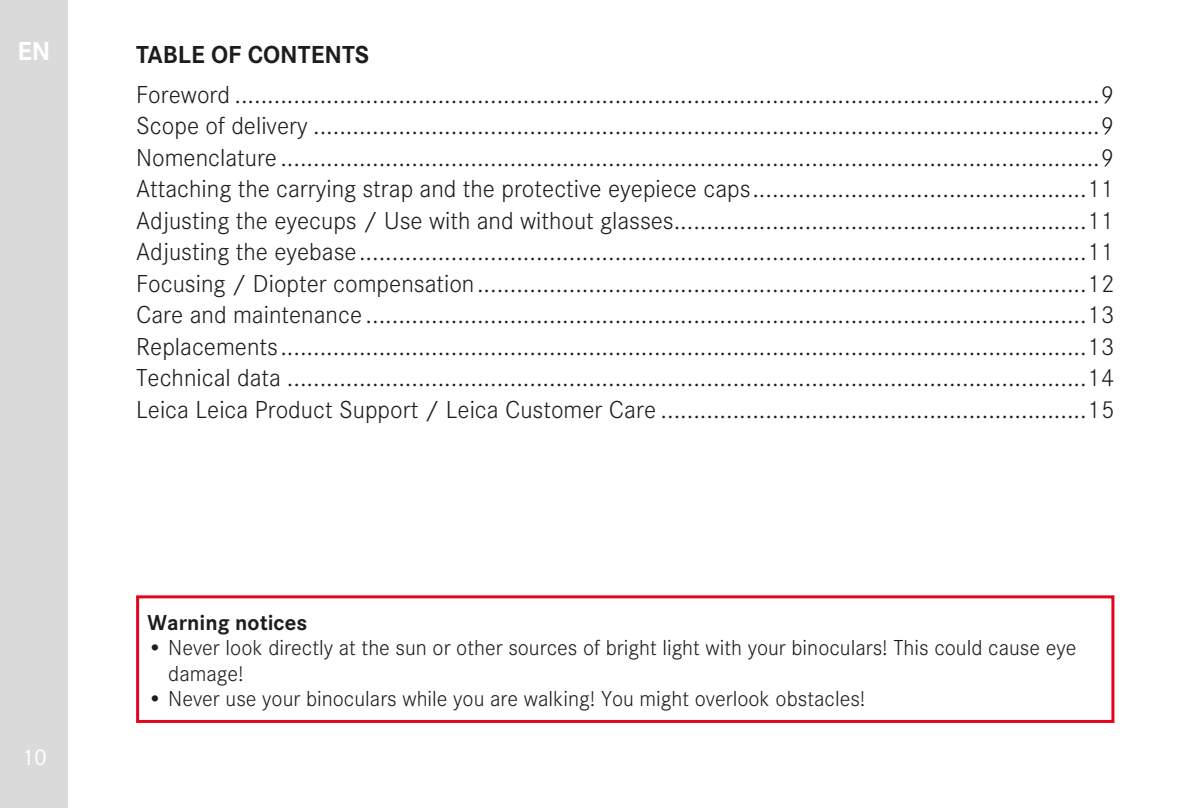
<style>
.page{position:relative;width:1191px;height:808px;background:#fff}
.page>*{position:absolute;margin:0;border:0;box-sizing:border-box;transform-origin:0 0}
.t1{font:700 27px "Corporate S";color:#fff}
.Body_Text{font:300 25.5px "Corporate S";color:#1d1d1b}
.Heading_02{font:700 25.5px "Corporate S";color:#1d1d1b}
.t2{font:24px "Corporate S";color:#fff}
.Body_Text-2{font:300 22.5px/25.5px "Corporate S";color:#1d1d1b}
.Body_Text-3{font:700 22.5px "Corporate S";color:#1d1d1b}
</style>
<div class="page">
<div style="left:0;top:0;width:68px;height:808px;background:#dadada"></div>
<div style="left:136px;top:595px;width:978px;height:128px;border:3px solid #e3061b"></div>
<p class="t1" style="left:17px;top:29px;width:35px">EN</p>
<p class="t2" style="left:21px;top:740px;width:27px">10</p>
<p class="Heading_02" style="left:136px;top:34px;width:235px">TABLE OF CONTENTS</p>
<p class="Body_Text" style="left:136px;top:76px;width:979px">Foreword ....................................................................................................................................9</p>
<p class="Body_Text" style="left:136px;top:108px;width:979px">Scope of delivery ........................................................................................................................9</p>
<p class="Body_Text" style="left:136px;top:139px;width:979px">Nomenclature .............................................................................................................................9</p>
<p class="Body_Text" style="left:136px;top:171px;width:979px">Attaching the carrying strap and the protective eyepiece caps...................................................11</p>
<p class="Body_Text" style="left:136px;top:202px;width:979px">Adjusting the eyecups / Use with and without glasses...............................................................11</p>
<p class="Body_Text" style="left:136px;top:234px;width:979px">Adjusting the eyebase...............................................................................................................11</p>
<p class="Body_Text" style="left:136px;top:265px;width:979px">Focusing / Diopter compensation.............................................................................................12</p>
<p class="Body_Text" style="left:136px;top:297px;width:979px">Care and maintenance ..............................................................................................................13</p>
<p class="Body_Text" style="left:136px;top:328px;width:979px">Replacements...........................................................................................................................13</p>
<p class="Body_Text" style="left:136px;top:360px;width:979px">Technical data ..........................................................................................................................14</p>
<p class="Body_Text" style="left:136px;top:391px;width:979px">Leica Leica Product Support / Leica Customer Care .................................................................15</p>
<p class="Body_Text-3" style="left:148px;top:605px;width:161px">Warning notices</p>
<p class="Body_Text-2" style="left:168px;top:634px;width:909px;text-indent:-21px">• Never look directly at the sun or other sources of bright light with your binoculars! This could cause eye damage!</p>
<p class="Body_Text-2" style="left:148px;top:685px;width:719px">• Never use your binoculars while you are walking! You might overlook obstacles!</p>
</div>
